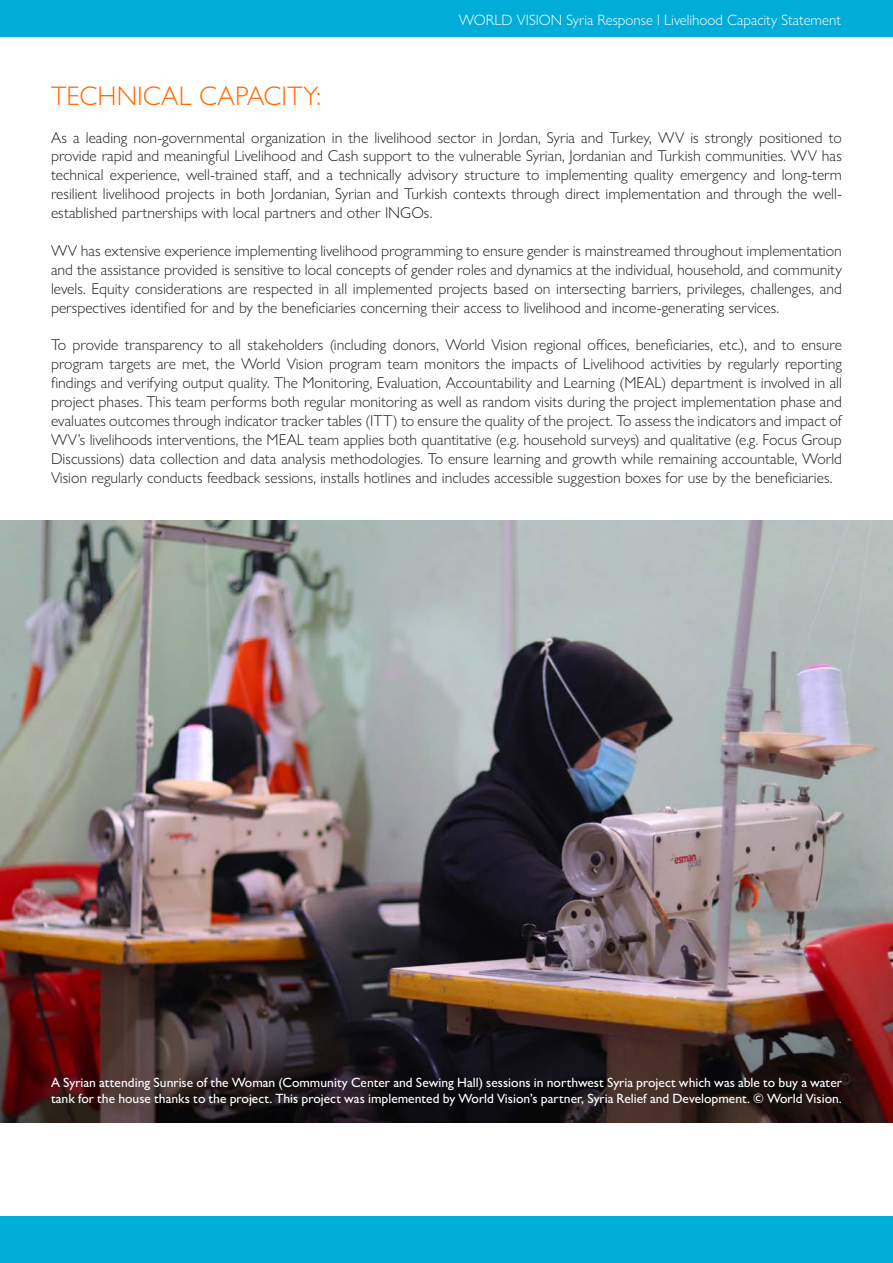
<style>
.page{position:relative;width:893px;height:1263px;background:#fff}
.page>*{position:absolute;margin:0;border:0;box-sizing:border-box;transform-origin:0 0}
.t1{font:300 27px "Gill Sans Nova";color:#ff6a00}
.t2{font:300 15.75px/18.9px "Gill Sans Nova";color:#231f20;text-align:justify}
.t3{font:300 15px "Gill Sans Nova";color:#fff}
.t4{font:500 13.5px/16.2px "Gill Sans Nova";color:#fff}
</style>
<div class="page">
<div style="left:0;top:0;width:893px;height:36px;background:#00add8"></div>
<hr style="left:0;top:1216px;width:2px;height:47px;background:#00add8">
<div style="left:2px;top:1216px;width:891px;height:47px;background:#00add8"></div>
<img style="left:0;top:520px;width:893px;height:603px">
<p class="t3" style="left:459px;top:11px;width:384px">WORLD VISION Syria Response l Livelihood Capacity Statement</p>
<p class="t1" style="left:51px;top:79px;width:272px">TECHNICAL CAPACITY:</p>
<p class="t2" style="left:51px;top:128px;width:792px">As a leading non-governmental organization in the livelihood sector in Jordan, Syria and Turkey, WV is strongly positioned to provide rapid and meaningful Livelihood and Cash support to the vulnerable Syrian, Jordanian and Turkish communities. WV has technical experience, well-trained staff, and a technically advisory structure to implementing quality emergency and long-term resilient livelihood projects in both Jordanian, Syrian and Turkish contexts through direct implementation and through the well&shy;established partnerships with local partners and other INGOs.</p>
<p class="t2" style="left:51px;top:241px;width:792px">WV has extensive experience implementing livelihood programming to ensure gender is mainstreamed throughout implementation and the assistance provided is sensitive to local concepts of gender roles and dynamics at the individual, household, and community levels. Equity considerations are respected in all implemented projects based on intersecting barriers, privileges, challenges, and perspectives identified for and by the beneficiaries concerning their access to livelihood and income-generating services.</p>
<p class="t2" style="left:51px;top:335px;width:792px">To provide transparency to all stakeholders (including donors, World Vision regional offices, beneficiaries, etc.), and to ensure program targets are met, the World Vision program team monitors the impacts of Livelihood activities by regularly reporting findings and verifying output quality. The Monitoring, Evaluation, Accountability and Learning (MEAL) department is involved in all project phases. This team performs both regular monitoring as well as random visits during the project implementation phase and evaluates outcomes through indicator tracker tables (ITT) to ensure the quality of the project. To assess the indicators and impact of WV’s livelihoods interventions, the MEAL team applies both quantitative (e.g. household surveys) and qualitative (e.g. Focus Group Discussions) data collection and data analysis methodologies. To ensure learning and growth while remaining accountable, World Vision regularly conducts feedback sessions, installs hotlines and includes accessible suggestion boxes for use by the beneficiaries.</p>
<p class="t4" style="left:51px;top:1074px;width:792px">A Syrian attending Sunrise of the Woman (Community Center and Sewing Hall) sessions in northwest Syria project which was able to buy a water tank for the house thanks to the project. This project was implemented by World Vision’s partner, Syria Relief and Development. © World Vision.</p>
</div>
